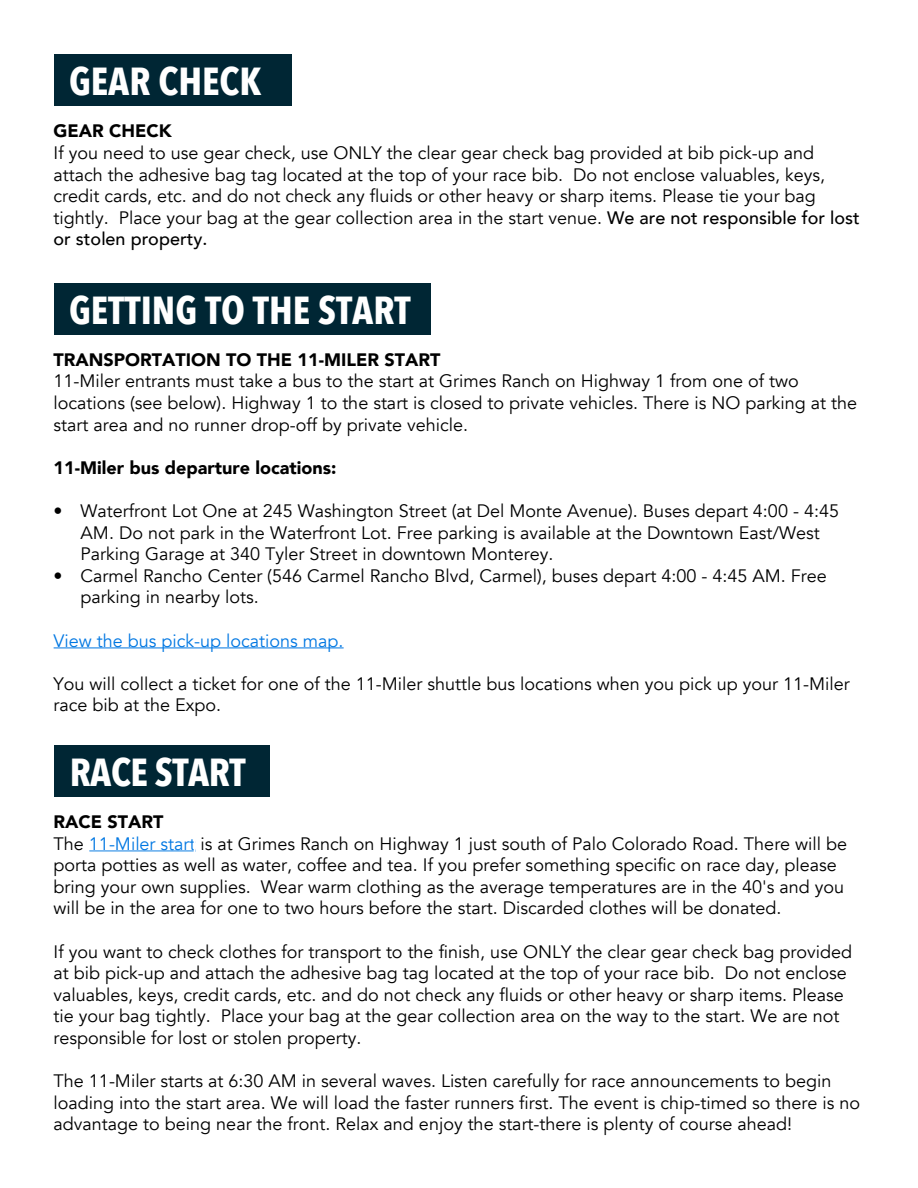
<style>
.page{position:relative;width:918px;height:1188px;background:#fff}
.page>*{position:absolute;margin:0;border:0;box-sizing:border-box;transform-origin:0 0}
.t1{font:700 39px "Avenir Next Condensed";color:#fff}
.t2{font:18px/21.6px "Avenir";color:#000}
.t3{font:900 18px "Avenir";color:#000}
.t4{font:18px "Avenir";color:#0077e2}
.s1{font-weight:500}
.s2{font-weight:900}
.s3{color:#0077e2}
</style>
<div class="page">
<hr style="left:54px;top:647px;width:290px;height:1px;background:#0077e2">
<div style="left:54px;top:283px;width:377px;height:52px;background:#002634"></div>
<hr style="left:89px;top:851px;width:107px;height:1px;background:#0077e2">
<div style="left:55px;top:745px;width:215px;height:52px;background:#002634"></div>
<div style="left:54px;top:54px;width:238px;height:52px;background:#002634"></div>
<div style="left:88px;top:833px;width:107px;height:20px;border:2px solid #fff"></div>
<h1 class="t1" style="left:69px;top:58px;width:194px">GEAR CHECK</h1>
<p class="t3" style="left:54px;top:116px;width:120px">GEAR CHECK</p>
<p class="t2" style="left:54px;top:142px;width:808px">If you need to use gear check, use ONLY the clear gear check bag provided at bib pick-up and attach the adhesive bag tag located at the top of your race bib. Do not enclose valuables, keys, credit cards, etc. and do not check any fluids or other heavy or sharp items. Please tie your bag tightly. Place your bag at the gear collection area in the start venue. <span class="s1">We are not responsible for lost or stolen property.</span></p>
<h1 class="t1" style="left:69px;top:286px;width:343px">GETTING TO THE START</h1>
<p class="t3" style="left:54px;top:344px;width:388px">TRANSPORTATION TO THE 11-MILER START</p>
<p class="t2" style="left:54px;top:371px;width:805px">11-Miler entrants must take a bus to the start at Grimes Ranch on Highway 1 from one of two locations (see below). Highway 1 to the start is closed to private vehicles. There is NO parking at the start area and no runner drop-off by private vehicle.</p>
<p class="t3" style="left:54px;top:452px;width:284px">11-Miler bus departure locations:</p>
<p class="t2" style="left:81px;top:500px;width:760px;text-indent:-27px">• Waterfront Lot One at 245 Washington Street (at Del Monte Avenue). Buses depart 4:00 - 4:45<br>AM. Do not park in the Waterfront Lot. Free parking is available at the Downtown East/West<br>Parking Garage at 340 Tyler Street in downtown Monterey.</p>
<p class="t2" style="left:81px;top:565px;width:748px;text-indent:-27px">• Carmel Rancho Center (546 Carmel Rancho Blvd, Carmel), buses depart 4:00 - 4:45 AM. Free parking in nearby lots.</p>
<p class="t4" style="left:54px;top:630px;width:292px">View the bus pick-up locations map.</p>
<p class="t2" style="left:54px;top:673px;width:798px">You will collect a ticket for one of the 11-Miler shuttle bus locations when you pick up your 11-Miler race bib at the Expo.</p>
<h1 class="t1" style="left:70px;top:748px;width:177px">RACE START</h1>
<p class="t2" style="left:54px;top:811px;width:795px"><span class="s2">RACE START<br></span>The <span class="s3">11-Miler start</span> is at Grimes Ranch on Highway 1 just south of Palo Colorado Road. There will be porta potties as well as water, coffee and tea. If you prefer something specific on race day, please bring your own supplies. Wear warm clothing as the average temperatures are in the 40's and you will be in the area for one to two hours before the start. Discarded clothes will be donated.</p>
<p class="t2" style="left:54px;top:941px;width:800px">If you want to check clothes for transport to the finish, use ONLY the clear gear check bag provided at bib pick-up and attach the adhesive bag tag located at the top of your race bib. Do not enclose valuables, keys, credit cards, etc. and do not check any fluids or other heavy or sharp items. Please tie your bag tightly. Place your bag at the gear collection area on the way to the start. We are not responsible for lost or stolen property.</p>
<p class="t2" style="left:54px;top:1071px;width:808px">The 11-Miler starts at 6:30 AM in several waves. Listen carefully for race announcements to begin loading into the start area. We will load the faster runners first. The event is chip-timed so there is no advantage to being near the front. Relax and enjoy the start-there is plenty of course ahead!</p>
</div>
